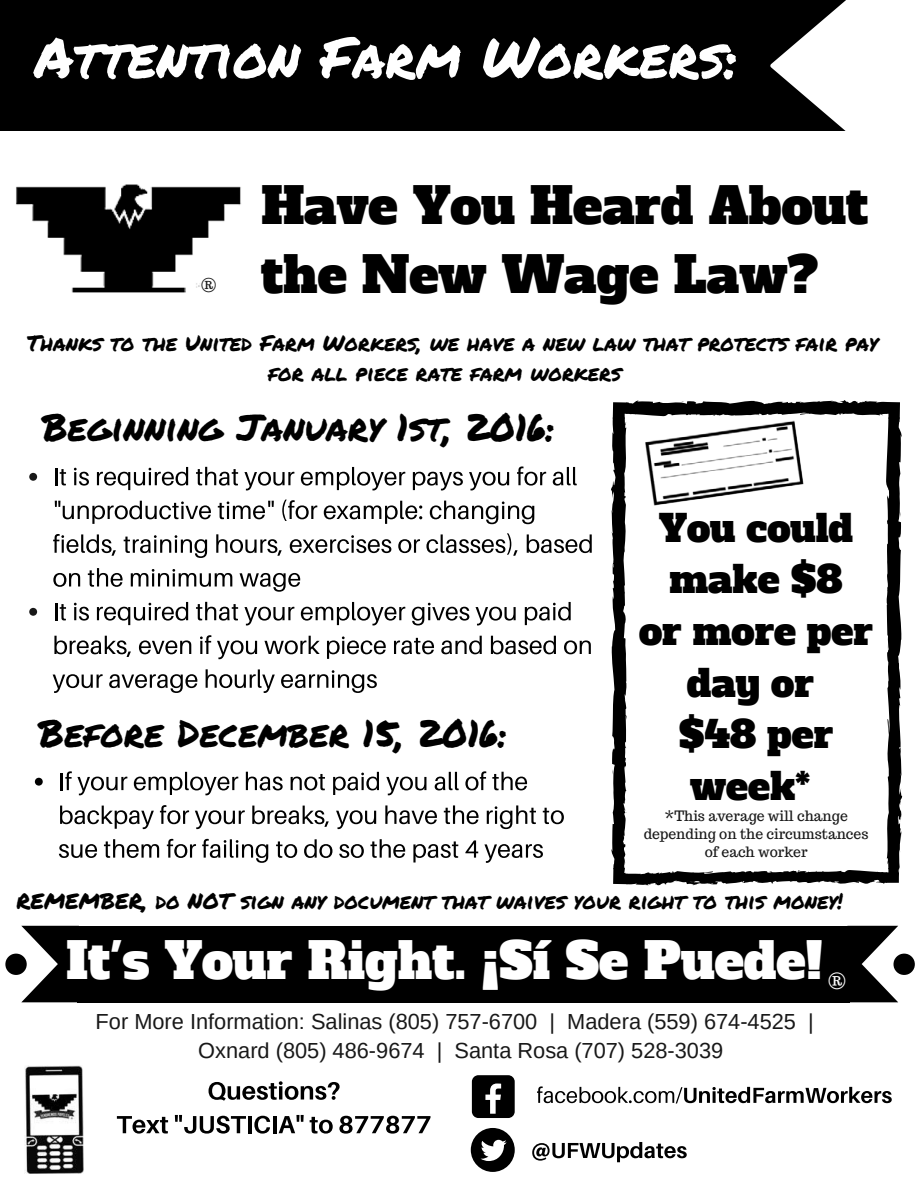
<style>
.page{position:relative;width:918px;height:1188px;background:#fff}
.page>*{position:absolute;margin:0;border:0;box-sizing:border-box;transform-origin:0 0}
.t1{font:56.1px "Permanent Marker";color:#fff}
.t2{font:49.8px/68.6px "Alfa Slab One";color:#000}
.t3{font:49.8px "Alfa Slab One";color:#fff}
.t4{font:37.35px "Permanent Marker";color:#000}
.t5{font:37.35px/51.8px "Alfa Slab One";color:#000;text-align:center}
.t6{font:21.75px/29.2px "Permanent Marker";color:#000}
.t7{font:21.75px/29.2px "Arimo";color:#181818;text-align:center}
.t8{font:21.75px "Trocchi";color:#fff}
.t9{font:18.6px "Trocchi";color:#181818}
.t10{font:13.95px/18px "Trocchi";color:#181818;text-align:center}
</style>
<div class="page">
<svg style="left:770px;top:1px;width:76px;height:130px"></svg>
<div style="left:0;top:1px;width:770px;height:130px;background:#000"></div>
<img style="left:16px;top:184px;width:225px;height:109px">
<div style="left:472px;top:1075px;width:43px;height:43px;background:#000;border-radius:7px"></div>
<svg style="left:485px;top:1084px;width:16px;height:30px"></svg>
<div style="left:471px;top:1128px;width:44px;height:44px;background:#000;border-radius:50%"></div>
<svg style="left:481px;top:1140px;width:26px;height:21px"></svg>
<svg style="left:29px;top:473px;width:8px;height:8px"></svg>
<svg style="left:55px;top:468px;width:11px;height:17px"></svg>
<svg style="left:74px;top:468px;width:15px;height:18px"></svg>
<svg style="left:97px;top:467px;width:91px;height:23px"></svg>
<svg style="left:196px;top:467px;width:42px;height:19px"></svg>
<svg style="left:244px;top:472px;width:50px;height:18px"></svg>
<svg style="left:301px;top:467px;width:104px;height:23px"></svg>
<svg style="left:413px;top:472px;width:50px;height:18px"></svg>
<svg style="left:469px;top:472px;width:40px;height:18px"></svg>
<svg style="left:517px;top:466px;width:29px;height:20px"></svg>
<svg style="left:553px;top:467px;width:24px;height:19px"></svg>
<svg style="left:55px;top:501px;width:156px;height:23px"></svg>
<svg style="left:218px;top:501px;width:56px;height:18px"></svg>
<svg style="left:282px;top:500px;width:35px;height:21px"></svg>
<svg style="left:324px;top:501px;width:98px;height:23px"></svg>
<svg style="left:430px;top:501px;width:104px;height:23px"></svg>
<svg style="left:53px;top:534px;width:63px;height:22px"></svg>
<svg style="left:124px;top:535px;width:83px;height:23px"></svg>
<svg style="left:216px;top:534px;width:66px;height:22px"></svg>
<svg style="left:290px;top:535px;width:101px;height:18px"></svg>
<svg style="left:398px;top:539px;width:22px;height:14px"></svg>
<svg style="left:426px;top:533px;width:91px;height:23px"></svg>
<svg style="left:527px;top:534px;width:65px;height:19px"></svg>
<svg style="left:53px;top:573px;width:27px;height:14px"></svg>
<svg style="left:88px;top:568px;width:35px;height:19px"></svg>
<svg style="left:131px;top:569px;width:101px;height:18px"></svg>
<svg style="left:240px;top:573px;width:60px;height:19px"></svg>
<svg style="left:29px;top:608px;width:8px;height:8px"></svg>
<svg style="left:55px;top:603px;width:11px;height:17px"></svg>
<svg style="left:74px;top:603px;width:15px;height:18px"></svg>
<svg style="left:97px;top:602px;width:91px;height:23px"></svg>
<svg style="left:196px;top:602px;width:42px;height:19px"></svg>
<svg style="left:244px;top:607px;width:50px;height:18px"></svg>
<svg style="left:301px;top:602px;width:104px;height:23px"></svg>
<svg style="left:412px;top:603px;width:57px;height:22px"></svg>
<svg style="left:476px;top:607px;width:40px;height:18px"></svg>
<svg style="left:525px;top:602px;width:46px;height:23px"></svg>
<svg style="left:54px;top:636px;width:77px;height:21px"></svg>
<svg style="left:139px;top:640px;width:52px;height:14px"></svg>
<svg style="left:200px;top:635px;width:11px;height:19px"></svg>
<svg style="left:217px;top:640px;width:40px;height:19px"></svg>
<svg style="left:264px;top:636px;width:56px;height:18px"></svg>
<svg style="left:327px;top:636px;width:59px;height:23px"></svg>
<svg style="left:394px;top:638px;width:40px;height:16px"></svg>
<svg style="left:441px;top:636px;width:41px;height:18px"></svg>
<svg style="left:491px;top:636px;width:65px;height:18px"></svg>
<svg style="left:564px;top:640px;width:27px;height:14px"></svg>
<svg style="left:53px;top:674px;width:50px;height:19px"></svg>
<svg style="left:109px;top:674px;width:88px;height:19px"></svg>
<svg style="left:206px;top:669px;width:69px;height:24px"></svg>
<svg style="left:281px;top:670px;width:96px;height:23px"></svg>
<img style="left:25px;top:1066px;width:58px;height:108px">
<svg style="left:35px;top:778px;width:8px;height:8px"></svg>
<svg style="left:61px;top:771px;width:66px;height:24px"></svg>
<svg style="left:134px;top:772px;width:104px;height:23px"></svg>
<svg style="left:246px;top:772px;width:37px;height:18px"></svg>
<svg style="left:291px;top:774px;width:34px;height:16px"></svg>
<svg style="left:333px;top:772px;width:46px;height:23px"></svg>
<svg style="left:386px;top:777px;width:40px;height:18px"></svg>
<svg style="left:435px;top:772px;width:24px;height:18px"></svg>
<svg style="left:465px;top:771px;width:21px;height:19px"></svg>
<svg style="left:492px;top:772px;width:35px;height:18px"></svg>
<svg style="left:60px;top:806px;width:94px;height:23px"></svg>
<svg style="left:160px;top:805px;width:29px;height:19px"></svg>
<svg style="left:195px;top:810px;width:50px;height:19px"></svg>
<svg style="left:252px;top:806px;width:77px;height:21px"></svg>
<svg style="left:336px;top:810px;width:40px;height:19px"></svg>
<svg style="left:385px;top:805px;width:52px;height:19px"></svg>
<svg style="left:444px;top:805px;width:35px;height:19px"></svg>
<svg style="left:487px;top:805px;width:49px;height:24px"></svg>
<svg style="left:543px;top:808px;width:21px;height:16px"></svg>
<svg style="left:59px;top:844px;width:38px;height:14px"></svg>
<svg style="left:104px;top:839px;width:55px;height:19px"></svg>
<svg style="left:167px;top:839px;width:29px;height:19px"></svg>
<svg style="left:202px;top:839px;width:66px;height:24px"></svg>
<svg style="left:276px;top:841px;width:21px;height:17px"></svg>
<svg style="left:304px;top:839px;width:28px;height:19px"></svg>
<svg style="left:339px;top:844px;width:25px;height:14px"></svg>
<svg style="left:370px;top:839px;width:35px;height:19px"></svg>
<svg style="left:413px;top:841px;width:45px;height:22px"></svg>
<svg style="left:465px;top:840px;width:13px;height:18px"></svg>
<svg style="left:484px;top:844px;width:59px;height:19px"></svg>
<div style="left:77px;top:926px;width:772px;height:76px;background:#000"></div>
<svg style="left:849px;top:926px;width:66px;height:76px"></svg>
<svg style="left:5px;top:926px;width:72px;height:76px"></svg>
<svg style="left:209px;top:1081px;width:131px;height:20px"></svg>
<svg style="left:117px;top:1116px;width:51px;height:18px"></svg>
<svg style="left:175px;top:1115px;width:71px;height:19px"></svg>
<hr style="left:248px;top:1116px;width:4px;height:17px;background:#000">
<svg style="left:254px;top:1116px;width:16px;height:18px"></svg>
<hr style="left:273px;top:1116px;width:4px;height:17px;background:#000">
<svg style="left:279px;top:1115px;width:25px;height:18px"></svg>
<svg style="left:310px;top:1117px;width:23px;height:17px"></svg>
<svg style="left:339px;top:1116px;width:91px;height:18px"></svg>
<svg style="left:537px;top:1086px;width:355px;height:18px"></svg>
<svg style="left:532px;top:1142px;width:155px;height:20px"></svg>
<svg style="left:611px;top:400px;width:291px;height:486px"></svg>
<img style="left:644px;top:420px;width:160px;height:86px">
<h1 class="t1" style="left:34px;top:16px;width:705px">Attention Farm Workers:</h1>
<p class="t9" style="left:201px;top:273px;width:17px">®</p>
<h2 class="t2" style="left:261px;top:172px;width:609px">Have You Heard About the New Wage Law?</h2>
<p class="t6" style="left:268px;top:328px;width:611px;text-indent:-241px">Thanks to the United Farm Workers, we have a new law that protects fair pay for all piece rate farm workers</p>
<h3 class="t4" style="left:42px;top:400px;width:515px">Beginning January 1st, 2016:</h3>
<h3 class="t4" style="left:38px;top:706px;width:471px">Before December 15, 2016:</h3>
<h3 class="t5" style="left:639px;top:502px;width:236px">You could make $8<br>or more per day or<br>$48 per week*</h3>
<p class="t10" style="left:644px;top:806px;width:226px">*This average will change depending on the circumstances of each worker</p>
<p class="t6" style="left:16px;top:886px;width:828px">REMEMBER, do NOT sign any document that waives your right to this money!</p>
<h2 class="t3" style="left:66px;top:928px;width:758px">It's Your Right. ¡Sí Se Puede!</h2>
<p class="t8" style="left:828px;top:967px;width:20px">®</p>
<p class="t7" style="left:96px;top:1006px;width:720px">For More Information: Salinas (805) 757-6700 | Madera (559) 674-4525 |<br>Oxnard (805) 486-9674 | Santa Rosa (707) 528-3039</p>
</div>
